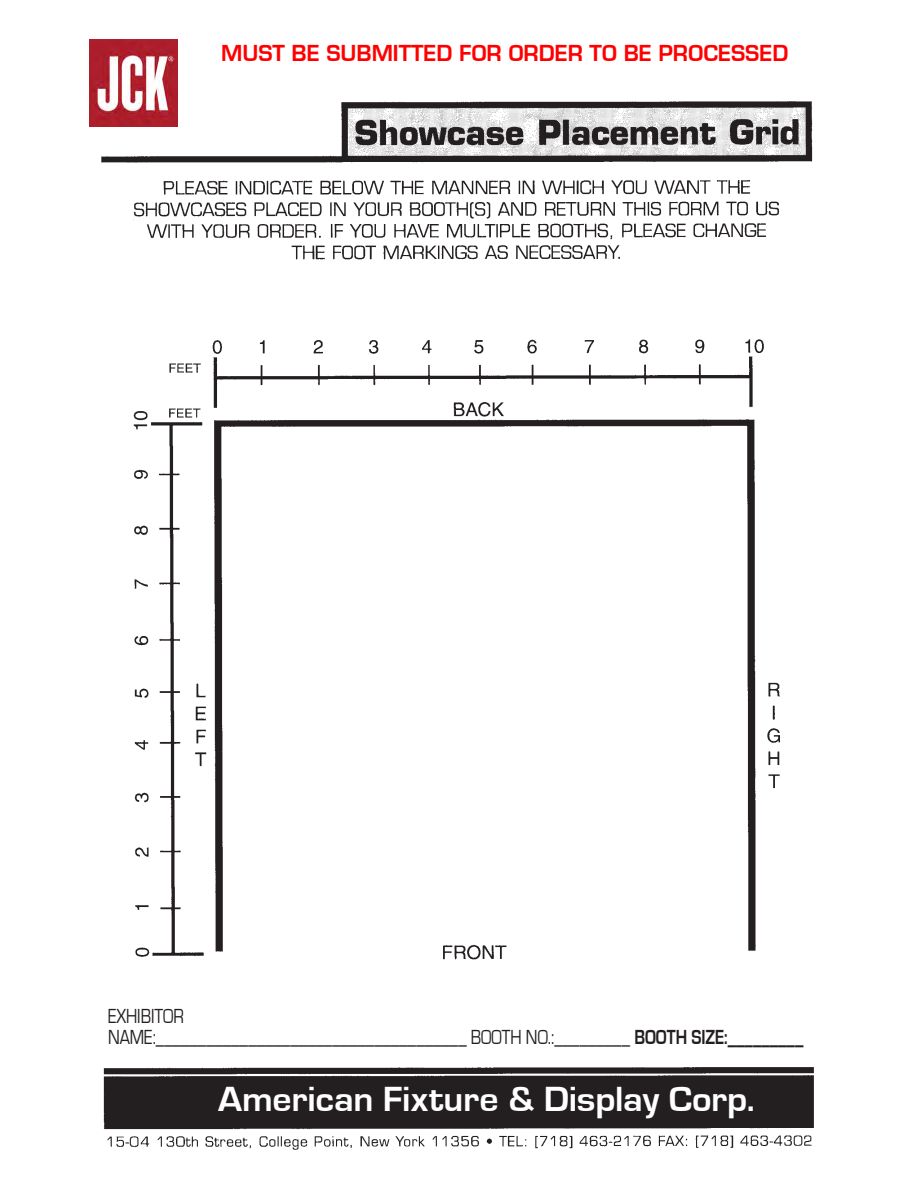
<style>
.page{position:relative;width:918px;height:1188px;background:#fff}
.page>*{position:absolute;margin:0;border:0;box-sizing:border-box;transform-origin:0 0}
.t1{font:700 36px "Eurostile";letter-spacing:-.005em;color:#fff;scale:1.05 1}
.t2{font:24px "Eurose";color:#f00}
.t3{font:21px/21px "Eurostile";color:#231f20;scale:.8 1}
.s1{font-weight:700}
</style>
<div class="page">
<img style="left:89px;top:92px;width:725px;height:1058px">
<div style="left:81px;top:1009px;width:756px;height:46px;background:#fff"></div>
<div style="left:107px;top:1078px;width:705px;height:48px;background:#231f20"></div>
<img style="left:90px;top:39px;width:87px;height:88px">
<p class="t2" style="left:221px;top:41px;width:569px">MUST BE SUBMITTED FOR ORDER TO BE PROCESSED</p>
<p class="t3" style="left:108px;top:1006px;width:871px">EXHIBITOR<br>NAME:_____________________________________ BOOTH NO.:_________ <span class="s1">BOOTH SIZE:_________</span></p>
<h1 class="t1" style="left:218px;top:1082px;width:513px">American Fixture &amp; Display Corp.</h1>
</div>
